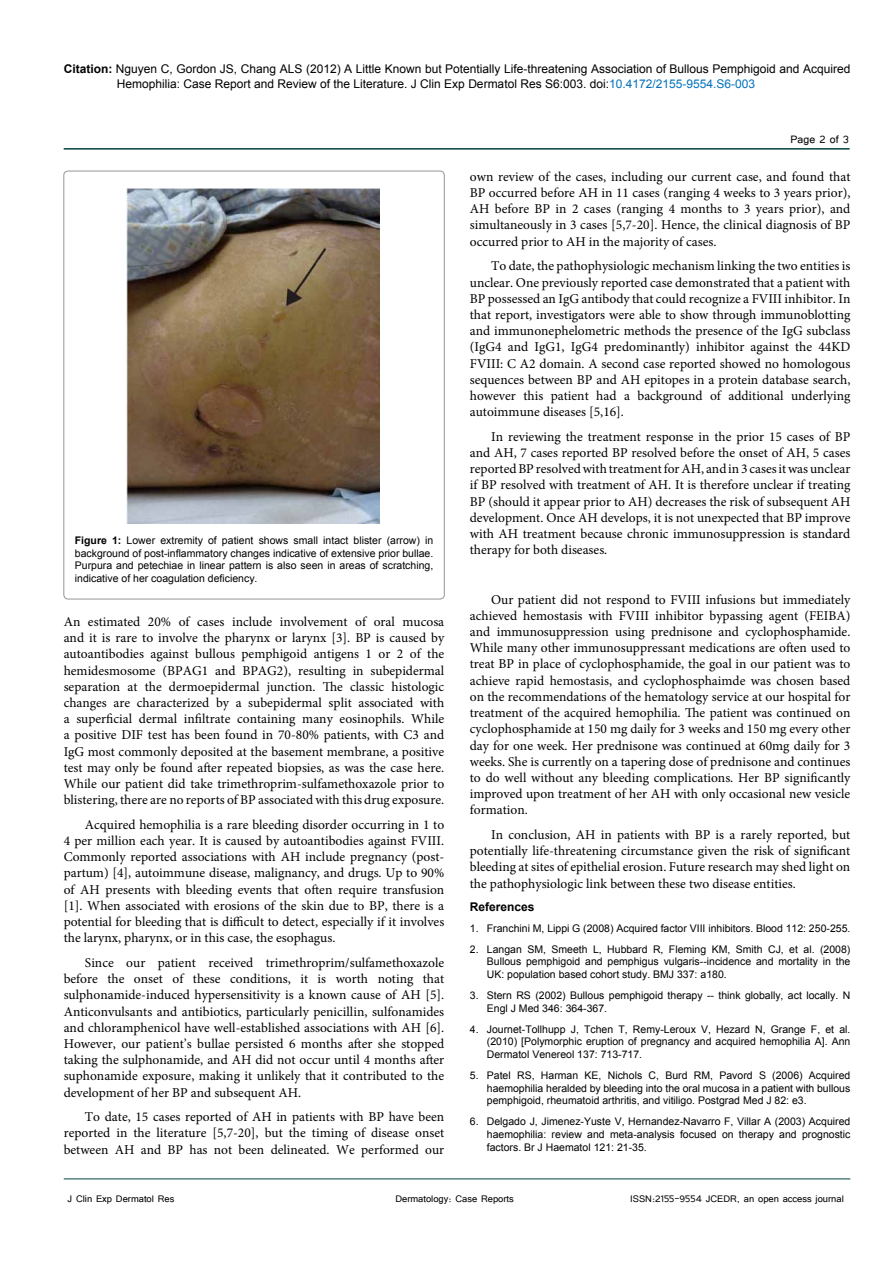
<style>
.page{position:relative;width:893px;height:1263px;background:#fff}
.page>*{position:absolute;margin:0;border:0;box-sizing:border-box;transform-origin:0 0}
.t1{font:13.5px/16.2px "Minion Pro";color:#000;text-align:justify}
.t2{font:13.5px "Tunga";color:#000}
.t3{font:12px/15px "Arial";color:#000}
.t4{font:12px "Tunga";color:#000}
.t5{font:700 12px "Arial";color:#000}
.t6{font:10.5px/12.6px "Arial";color:#000;text-align:justify}
.s1{font-weight:700}
.s2{color:#0072bc}
</style>
<div class="page">
<hr style="left:64px;top:148px;width:786px;height:2px;background:#004440">
<hr style="left:64px;top:1179px;width:786px;height:1px;background:#004440">
<img style="left:126px;top:188px;width:253px;height:335px">
<p class="t3" style="left:117px;top:61px;width:735px;text-indent:-53px"><span class="s1">Citation:</span> Nguyen C, Gordon JS, Chang ALS (2012) A Little Known but Potentially Life-threatening Association of Bullous Pemphigoid and Acquired<br>Hemophilia: Case Report and Review of the Literature. J Clin Exp Dermatol Res S6:003. doi:<span class="s2">10.4172/2155-9554.S6-003</span></p>
<p class="t6" style="left:75px;top:534px;width:360px"><span class="s1">Figure 1:</span> Lower extremity of patient shows small intact blister (arrow) in background of post-inflammatory changes indicative of extensive prior bullae.<br>Purpura and petechiae in linear pattern is also seen in areas of scratching, indicative of her coagulation deficiency.</p>
<p class="t1" style="left:64px;top:613px;width:382px">An estimated 20% of cases include involvement of oral mucosa and it is rare to involve the pharynx or larynx [3]. BP is caused by autoantibodies against bullous pemphigoid antigens 1 or 2 of the hemidesmosome (BPAG1 and BPAG2), resulting in subepidermal separation at the dermoepidermal junction. The classic histologic changes are characterized by a subepidermal split associated with a superficial dermal infiltrate containing many eosinophils. While a positive DIF test has been found in 70-80% patients, with C3 and IgG most commonly deposited at the basement membrane, a positive test may only be found after repeated biopsies, as was the case here.<br>While our patient did take trimethroprim-sulfamethoxazole prior to blistering, there are no reports of BP associated with this drug exposure.</p>
<p class="t1" style="left:64px;top:816px;width:382px;text-indent:21px">Acquired hemophilia is a rare bleeding disorder occurring in 1 to 4 per million each year. It is caused by autoantibodies against FVIII.<br>Commonly reported associations with AH include pregnancy (post&shy;partum) [4], autoimmune disease, malignancy, and drugs. Up to 90% of AH presents with bleeding events that often require transfusion [1]. When associated with erosions of the skin due to BP, there is a potential for bleeding that is difficult to detect, especially if it involves the larynx, pharynx, or in this case, the esophagus.</p>
<p class="t1" style="left:64px;top:954px;width:382px;text-indent:21px">Since our patient received trimethroprim/sulfamethoxazole before the onset of these conditions, it is worth noting that sulphonamide-induced hypersensitivity is a known cause of AH [5].<br>Anticonvulsants and antibiotics, particularly penicillin, sulfonamides and chloramphenicol have well-established associations with AH [6].<br>However, our patient’s bullae persisted 6 months after she stopped taking the sulphonamide, and AH did not occur until 4 months after suphonamide exposure, making it unlikely that it contributed to the development of her BP and subsequent AH.</p>
<p class="t1" style="left:64px;top:1109px;width:382px;text-indent:21px">To date, 15 cases reported of AH in patients with BP have been reported in the literature [5,7-20], but the timing of disease onset between AH and BP has not been delineated. We performed our</p>
<p class="t2" style="left:791px;top:131px;width:60px">Page 2 of 3</p>
<p class="t1" style="left:470px;top:168px;width:382px">own review of the cases, including our current case, and found that BP occurred before AH in 11 cases (ranging 4 weeks to 3 years prior), AH before BP in 2 cases (ranging 4 months to 3 years prior), and simultaneously in 3 cases [5,7-20]. Hence, the clinical diagnosis of BP occurred prior to AH in the majority of cases.</p>
<p class="t1" style="left:470px;top:258px;width:382px;text-indent:21px">To date, the pathophysiologic mechanism linking the two entities is unclear. One previously reported case demonstrated that a patient with BP possessed an IgG antibody that could recognize a FVIII inhibitor. In that report, investigators were able to show through immunoblotting and immunonephelometric methods the presence of the IgG subclass (IgG4 and IgG1, IgG4 predominantly) inhibitor against the 44KD FVIII: C A2 domain. A second case reported showed no homologous sequences between BP and AH epitopes in a protein database search, however this patient had a background of additional underlying autoimmune diseases [5,16].</p>
<p class="t1" style="left:470px;top:428px;width:382px;text-indent:21px">In reviewing the treatment response in the prior 15 cases of BP and AH, 7 cases reported BP resolved before the onset of AH, 5 cases reported BP resolved with treatment for AH, and in 3 cases it was unclear if BP resolved with treatment of AH. It is therefore unclear if treating BP (should it appear prior to AH) decreases the risk of subsequent AH development. Once AH develops, it is not unexpected that BP improve with AH treatment because chronic immunosuppression is standard therapy for both diseases.</p>
<p class="t1" style="left:470px;top:591px;width:382px;text-indent:21px">Our patient did not respond to FVIII infusions but immediately achieved hemostasis with FVIII inhibitor bypassing agent (FEIBA) and immunosuppression using prednisone and cyclophosphamide.<br>While many other immunosuppressant medications are often used to treat BP in place of cyclophosphamide, the goal in our patient was to achieve rapid hemostasis, and cyclophosphaimde was chosen based on the recommendations of the hematology service at our hospital for treatment of the acquired hemophilia. The patient was continued on cyclophosphamide at 150 mg daily for 3 weeks and 150 mg every other day for one week. Her prednisone was continued at 60mg daily for 3 weeks. She is currently on a tapering dose of prednisone and continues to do well without any bleeding complications. Her BP significantly improved upon treatment of her AH with only occasional new vesicle formation.</p>
<p class="t1" style="left:470px;top:827px;width:382px;text-indent:21px">In conclusion, AH in patients with BP is a rarely reported, but potentially life-threatening circumstance given the risk of significant bleeding at sites of epithelial erosion. Future research may shed light on the pathophysiologic link between these two disease entities.</p>
<p class="t5" style="left:470px;top:898px;width:66px">References</p>
<p class="t6" style="left:470px;top:922px;width:382px">1. Franchini M, Lippi G (2008) Acquired factor VIII inhibitors. Blood 112: 250-255.</p>
<p class="t6" style="left:487px;top:943px;width:365px;text-indent:-17px">2. Langan SM, Smeeth L, Hubbard R, Fleming KM, Smith CJ, et al. (2008)<br>Bullous pemphigoid and pemphigus vulgaris--incidence and mortality in the UK: population based cohort study. BMJ 337: a180.</p>
<p class="t6" style="left:487px;top:989px;width:365px;text-indent:-17px">3. Stern RS (2002) Bullous pemphigoid therapy -- think globally, act locally. N<br>Engl J Med 346: 364-367.</p>
<p class="t6" style="left:487px;top:1023px;width:365px;text-indent:-17px">4. Journet-Tollhupp J, Tchen T, Remy-Leroux V, Hezard N, Grange F, et al. (2010) [Polymorphic eruption of pregnancy and acquired hemophilia A]. Ann Dermatol Venereol 137: 713-717.</p>
<p class="t6" style="left:487px;top:1069px;width:365px;text-indent:-17px">5. Patel RS, Harman KE, Nichols C, Burd RM, Pavord S (2006) Acquired haemophilia heralded by bleeding into the oral mucosa in a patient with bullous pemphigoid, rheumatoid arthritis, and vitiligo. Postgrad Med J 82: e3.</p>
<p class="t6" style="left:487px;top:1115px;width:365px;text-indent:-17px">6. Delgado J, Jimenez-Yuste V, Hernandez-Navarro F, Villar A (2003) Acquired haemophilia: review and meta-analysis focused on therapy and prognostic factors. Br J Haematol 121: 21-35.</p>
<p class="t4" style="left:68px;top:1190px;width:108px">J Clin Exp Dermatol Res</p>
<p class="t4" style="left:395px;top:1190px;width:120px">Dermatology: Case Reports</p>
<p class="t4" style="left:630px;top:1190px;width:215px">ISSN:2155-9554 JCEDR, an open access journal</p>
</div>
